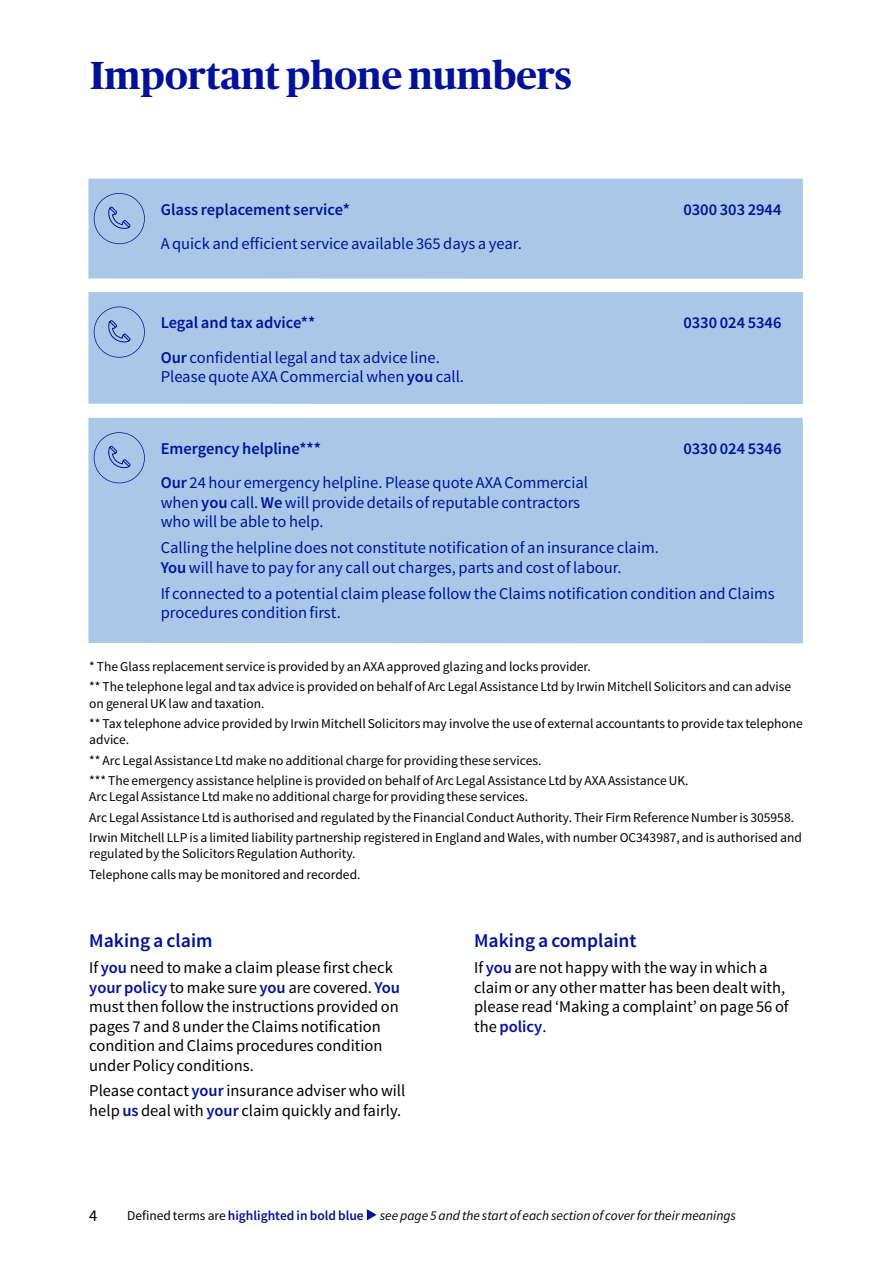
<style>
.page{position:relative;width:893px;height:1263px;background:#fff}
.page>*{position:absolute;margin:0;border:0;box-sizing:border-box;transform-origin:0 0}
.t1{font:700 39px "Publico Headline";color:#00109f}
.t2{font:600 19.5px "Source Sans Pro";color:#00109f}
.t3{font:16.5px/19.5px "Source Sans Pro";color:#00109f}
.t4{font:16.5px/19.5px "Source Sans Pro";color:#000}
.t5{font:600 16.5px "Source Sans Pro";color:#00109f}
.t6{font:13.5px/20.4px "Source Sans Pro";color:#000}
.t7{font:italic 13.5px "Source Sans Pro";color:#000}
.s1{font-weight:600}
.s2{font-weight:600;color:#00109f}
.s3{font-style:normal}
.s4{font-weight:600;font-style:normal;color:#00109f}
</style>
<div class="page">
<svg style="left:367px;top:1209px;width:10px;height:11px"></svg>
<div style="left:88px;top:179px;width:715px;height:100px;background:#a9c8e7"></div>
<svg style="left:94px;top:193px;width:51px;height:51px"></svg>
<div style="left:88px;top:292px;width:715px;height:112px;background:#a9c8e7"></div>
<svg style="left:94px;top:307px;width:51px;height:51px"></svg>
<div style="left:88px;top:418px;width:715px;height:225px;background:#a9c8e7"></div>
<svg style="left:94px;top:432px;width:51px;height:51px;background:#9bb9e1"></svg>
<h1 class="t1" style="left:90px;top:47px;width:483px">Important phone numbers</h1>
<p class="t5" style="left:161px;top:199px;width:191px">Glass replacement service*</p>
<p class="t5" style="left:683px;top:199px;width:100px">0300 303 2944</p>
<p class="t3" style="left:161px;top:234px;width:363px">A quick and efficient service available 365 days a year.</p>
<p class="t5" style="left:161px;top:312px;width:156px">Legal and tax advice**</p>
<p class="t5" style="left:683px;top:312px;width:100px">0330 024 5346</p>
<p class="t3" style="left:161px;top:348px;width:305px"><span class="s1">Our</span> confidential legal and tax advice line.<br>Please quote AXA Commercial when <span class="s1">you</span> call.</p>
<p class="t5" style="left:161px;top:438px;width:162px">Emergency helpline***</p>
<p class="t5" style="left:683px;top:438px;width:100px">0330 024 5346</p>
<p class="t3" style="left:161px;top:473px;width:429px"><span class="s1">Our</span> 24 hour emergency helpline. Please quote AXA Commercial when <span class="s1">you</span> call. <span class="s1">We</span> will provide details of reputable contractors who will be able to help.</p>
<p class="t3" style="left:161px;top:538px;width:500px">Calling the helpline does not constitute notification of an insurance claim.<br><span class="s1">You</span> will have to pay for any call out charges, parts and cost of labour.</p>
<p class="t3" style="left:161px;top:584px;width:616px">If connected to a potential claim please follow the Claims notification condition and Claims procedures condition first.</p>
<p class="t6" style="left:89px;top:656px;width:703px">* The Glass replacement service is provided by an AXA approved glazing and locks provider.<br>** The telephone legal and tax advice is provided on behalf of Arc Legal Assistance Ltd by Irwin Mitchell Solicitors and can advise</p>
<p class="t6" style="left:89px;top:693px;width:715px">on general UK law and taxation.<br>** Tax telephone advice provided by Irwin Mitchell Solicitors may involve the use of external accountants to provide tax telephone</p>
<p class="t6" style="left:89px;top:730px;width:601px">advice.<br>** Arc Legal Assistance Ltd make no additional charge for providing these services.<br>*** The emergency assistance helpline is provided on behalf of Arc Legal Assistance Ltd by AXA Assistance UK.</p>
<p class="t6" style="left:89px;top:787px;width:714px">Arc Legal Assistance Ltd make no additional charge for providing these services.<br>Arc Legal Assistance Ltd is authorised and regulated by the Financial Conduct Authority. Their Firm Reference Number is 305958.<br>Irwin Mitchell LLP is a limited liability partnership registered in England and Wales, with number OC343987, and is authorised and</p>
<p class="t6" style="left:89px;top:844px;width:273px">regulated by the Solicitors Regulation Authority.<br>Telephone calls may be monitored and recorded.</p>
<h2 class="t2" style="left:89px;top:928px;width:125px">Making a claim</h2>
<p class="t4" style="left:89px;top:958px;width:312px">If <span class="s2">you</span> need to make a claim please first check <span class="s2">your policy</span> to make sure <span class="s2">you</span> are covered. <span class="s2">You </span>must then follow the instructions provided on pages 7 and 8 under the Claims notification condition and Claims procedures condition under Policy conditions.</p>
<p class="t4" style="left:89px;top:1081px;width:317px">Please contact <span class="s2">your</span> insurance adviser who will help <span class="s2">us</span> deal with <span class="s2">your</span> claim quickly and fairly.</p>
<h2 class="t2" style="left:474px;top:928px;width:164px">Making a complaint</h2>
<p class="t4" style="left:474px;top:958px;width:316px">If <span class="s2">you</span> are not happy with the way in which a claim or any other matter has been dealt with, please read ‘Making a complaint’ on page 56 of the <span class="s2">policy</span>.</p>
<p class="t4" style="left:89px;top:1206px;width:10px">4</p>
<p class="t7" style="left:127px;top:1207px;width:610px"><span class="s3">Defined terms are</span> <span class="s4">highlighted in bold blue</span> see page 5 and the start of each section of cover for their meanings</p>
</div>
